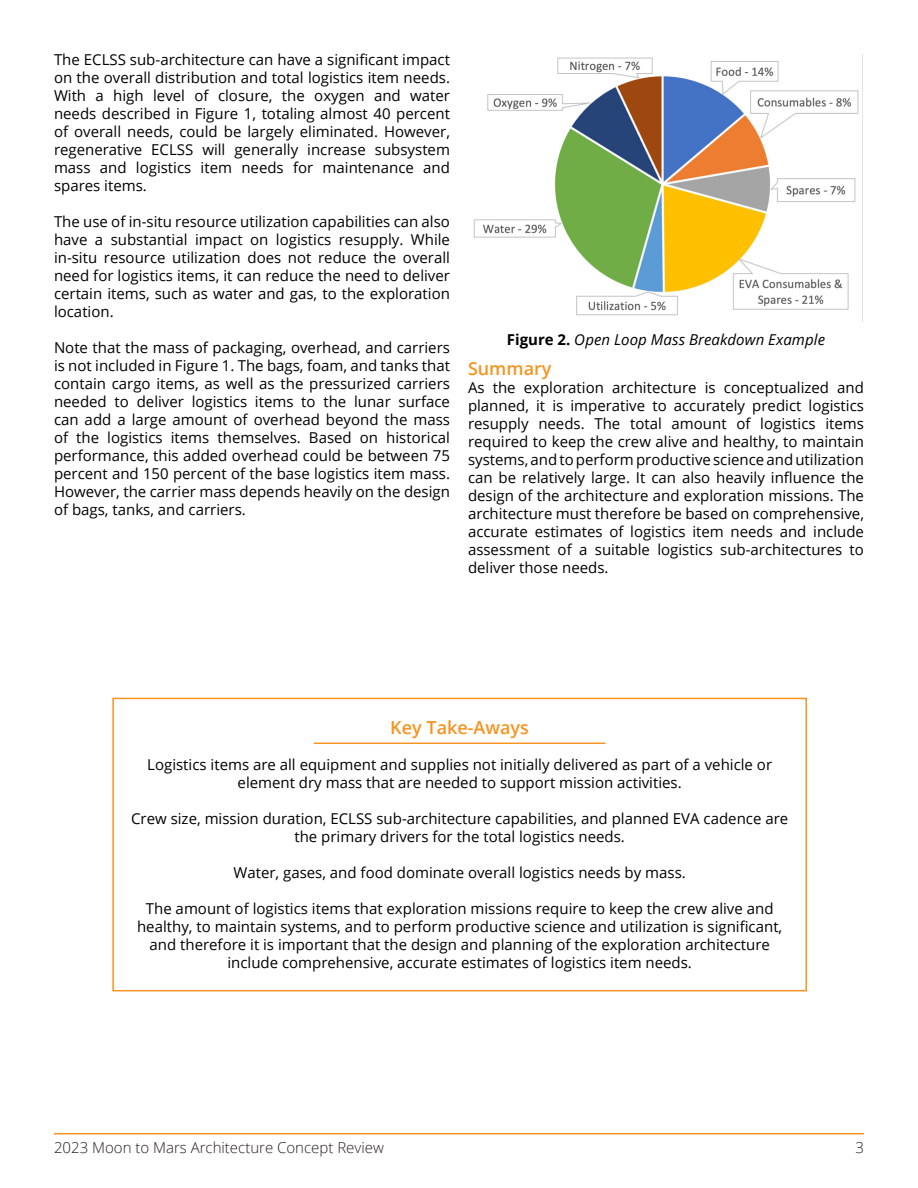
<style>
.page{position:relative;width:918px;height:1188px;background:#fff}
.page>*{position:absolute;margin:0;border:0;box-sizing:border-box;transform-origin:0 0}
.t1{font:600 18px "Open Sans";color:#f79420}
.t2{font:15px/18px "Open Sans";color:#000;text-align:justify}
.t3{font:300 15px "Open Sans";color:#231f20}
.t4{font:italic 15px "Open Sans";letter-spacing:.005em;color:#000}
.s1{font-weight:700;font-style:normal}
</style>
<div class="page">
<hr style="left:54px;top:1133px;width:810px;height:1px;background:#f7941c">
<img style="left:473px;top:54px;width:390px;height:268px">
<div style="left:112px;top:698px;width:695px;height:293px;border:2px solid #f79420"></div>
<hr style="left:314px;top:743px;width:291px;height:1px;background:#f79420">
<p class="t2" style="left:54px;top:51px;width:398px">The ECLSS sub-architecture can have a significant impact on the overall distribution and total logistics item needs.<br>With a high level of closure, the oxygen and water needs described in Figure 1, totaling almost 40 percent of overall needs, could be largely eliminated. However, regenerative ECLSS will generally increase subsystem mass and logistics item needs for maintenance and spares items.</p>
<p class="t2" style="left:54px;top:213px;width:398px">The use of in-situ resource utilization capabilities can also have a substantial impact on logistics resupply. While in-situ resource utilization does not reduce the overall need for logistics items, it can reduce the need to deliver certain items, such as water and gas, to the exploration location.</p>
<p class="t2" style="left:54px;top:339px;width:398px">Note that the mass of packaging, overhead, and carriers is not included in Figure 1. The bags, foam, and tanks that contain cargo items, as well as the pressurized carriers needed to deliver logistics items to the lunar surface can add a large amount of overhead beyond the mass of the logistics items themselves. Based on historical performance, this added overhead could be between 75 percent and 150 percent of the base logistics item mass.<br>However, the carrier mass depends heavily on the design of bags, tanks, and carriers.</p>
<p class="t4" style="left:507px;top:330px;width:320px"><span class="s1">Figure 2.</span> Open Loop Mass Breakdown Example</p>
<p class="t1" style="left:468px;top:356px;width:85px">Summary</p>
<p class="t2" style="left:468px;top:378px;width:398px">As the exploration architecture is conceptualized and planned, it is imperative to accurately predict logistics resupply needs. The total amount of logistics items required to keep the crew alive and healthy, to maintain systems, and to perform productive science and utilization can be relatively large. It can also heavily influence the design of the architecture and exploration missions. The architecture must therefore be based on comprehensive, accurate estimates of logistics item needs and include assessment of a suitable logistics sub-architectures to deliver those needs.</p>
<p class="t1" style="left:390px;top:716px;width:140px">Key Take-Aways</p>
<p class="t2" style="left:147px;top:756px;width:626px;text-align:center">Logistics items are all equipment and supplies not initially delivered as part of a vehicle or element dry mass that are needed to support mission activities.</p>
<p class="t2" style="left:131px;top:810px;width:659px;text-align:center">Crew size, mission duration, ECLSS sub-architecture capabilities, and planned EVA cadence are the primary drivers for the total logistics needs.</p>
<p class="t2" style="left:233px;top:864px;width:454px">Water, gases, and food dominate overall logistics needs by mass.</p>
<p class="t2" style="left:137px;top:900px;width:647px;text-align:center">The amount of logistics items that exploration missions require to keep the crew alive and healthy, to maintain systems, and to perform productive science and utilization is significant, and therefore it is important that the design and planning of the exploration architecture include comprehensive, accurate estimates of logistics item needs.</p>
<p class="t3" style="left:54px;top:1137px;width:331px">2023 Moon to Mars Architecture Concept Review</p>
<p class="t3" style="left:855px;top:1137px;width:10px">3</p>
</div>
